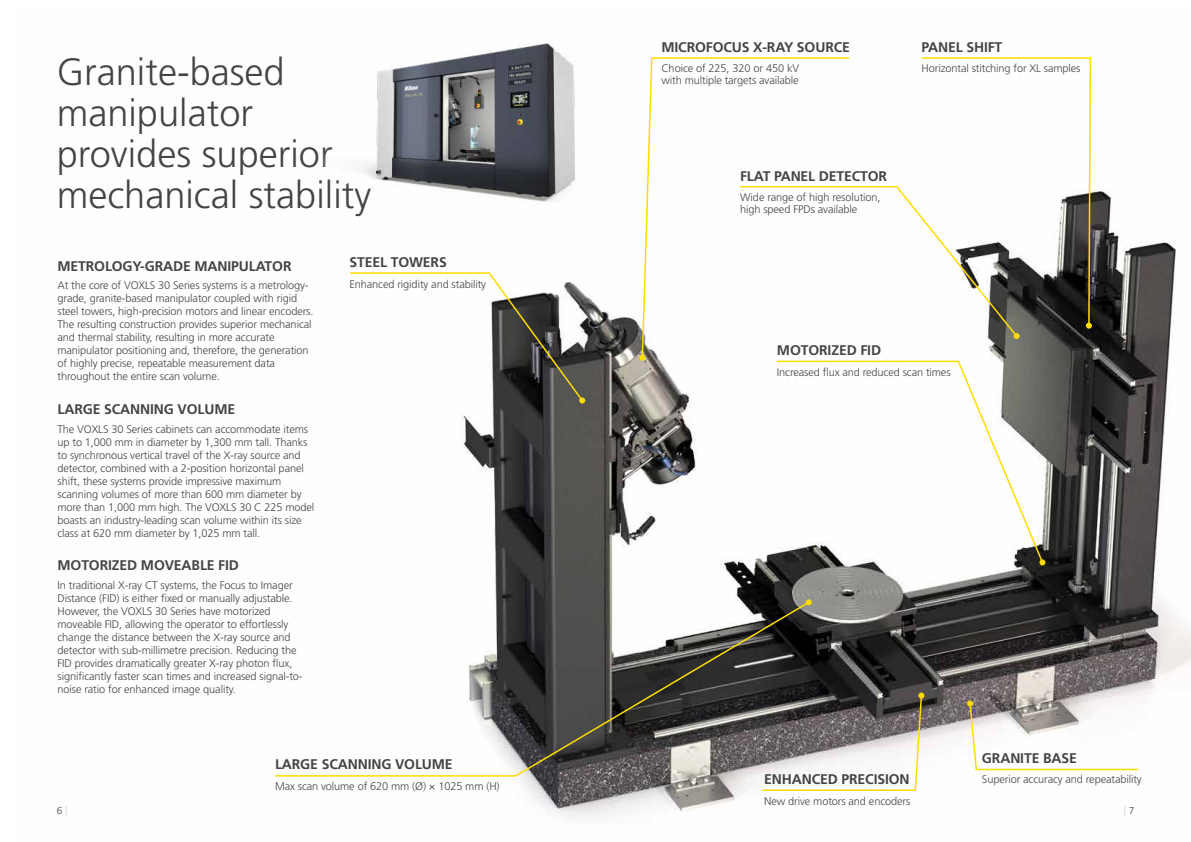
<style>
.page{position:relative;width:1191px;height:842px;background:#fff}
.page>*{position:absolute;margin:0;border:0;box-sizing:border-box;transform-origin:0 0}
.t1{font:300 38px/41px "Frutiger LT Std";color:#454347}
.t2{font:700 14px "Frutiger LT Std";letter-spacing:-.01em;color:#454347}
.t3{font:300 11px/13px "Frutiger LT Std";letter-spacing:-.01em;color:#454347}
.t4{font:300 10px "Frutiger LT Std";color:#454347}
.t5{font:700 10px "Frutiger LT Std";color:#d8dbdc}
.s1{font-weight:700;color:#d8dbdc}
.s2{font-weight:300;color:#454347}
</style>
<div class="page">
<img style="left:461px;top:57px;width:730px;height:760px">
<svg style="left:641px;top:57px;width:209px;height:302px"></svg>
<svg style="left:639px;top:355px;width:6px;height:6px"></svg>
<svg style="left:920px;top:57px;width:171px;height:270px"></svg>
<svg style="left:1086px;top:323px;width:6px;height:6px"></svg>
<svg style="left:775px;top:360px;width:269px;height:204px"></svg>
<svg style="left:1039px;top:559px;width:6px;height:6px"></svg>
<svg style="left:967px;top:700px;width:172px;height:71px"></svg>
<svg style="left:275px;top:600px;width:536px;height:177px"></svg>
<svg style="left:805px;top:599px;width:6px;height:6px"></svg>
<svg style="left:760px;top:692px;width:164px;height:100px"></svg>
<svg style="left:350px;top:271px;width:235px;height:132px"></svg>
<svg style="left:738px;top:185px;width:280px;height:153px"></svg>
<svg style="left:1013px;top:333px;width:6px;height:6px"></svg>
<img style="left:360px;top:43px;width:266px;height:190px">
<h1 class="t1" style="left:57px;top:52px;width:316px">Granite-based manipulator provides superior mechanical stability</h1>
<p class="t2" style="left:57px;top:258px;width:236px">METROLOGY-GRADE MANIPULATOR</p>
<p class="t3" style="left:57px;top:279px;width:257px">At the core of VOXLS 30 Series systems is a metrology&shy;grade, granite-based manipulator coupled with rigid steel towers, high-precision motors and linear encoders.<br>The resulting construction provides superior mechanical and thermal stability, resulting in more accurate manipulator positioning and, therefore, the generation of highly precise, repeatable measurement data throughout the entire scan volume.</p>
<p class="t2" style="left:57px;top:401px;width:179px">LARGE SCANNING VOLUME</p>
<p class="t3" style="left:57px;top:423px;width:258px">The VOXLS 30 Series cabinets can accommodate items up to 1,000 mm in diameter by 1,300 mm tall. Thanks to synchronous vertical travel of the X-ray source and detector, combined with a 2-position horizontal panel shift, these systems provide impressive maximum scanning volumes of more than 600 mm diameter by more than 1,000 mm high. The VOXLS 30 C 225 model boasts an industry-leading scan volume within its size class at 620 mm diameter by 1,025 mm tall.</p>
<p class="t2" style="left:57px;top:557px;width:183px">MOTORIZED MOVEABLE FID</p>
<p class="t3" style="left:57px;top:579px;width:247px">In traditional X-ray CT systems, the Focus to Imager Distance (FID) is either fixed or manually adjustable.<br>However, the VOXLS 30 Series have motorized moveable FID, allowing the operator to effortlessly change the distance between the X-ray source and detector with sub-millimetre precision. Reducing the FID provides dramatically greater X-ray photon flux, significantly faster scan times and increased signal-to&shy;noise ratio for enhanced image quality.</p>
<p class="t2" style="left:349px;top:254px;width:99px">STEEL TOWERS</p>
<p class="t3" style="left:349px;top:277px;width:138px">Enhanced rigidity and stability</p>
<p class="t2" style="left:661px;top:39px;width:190px">MICROFOCUS X-RAY SOURCE</p>
<p class="t3" style="left:661px;top:63px;width:139px;line-height:12px">Choice of 225, 320 or 450 kV with multiple targets available</p>
<p class="t2" style="left:740px;top:167px;width:149px">FLAT PANEL DETECTOR</p>
<p class="t3" style="left:740px;top:191px;width:142px;line-height:12px">Wide range of high resolution, high speed FPDs available</p>
<p class="t2" style="left:921px;top:39px;width:82px">PANEL SHIFT</p>
<p class="t3" style="left:921px;top:62px;width:160px">Horizontal stitching for XL samples</p>
<p class="t2" style="left:777px;top:342px;width:106px">MOTORIZED FID</p>
<p class="t3" style="left:777px;top:366px;width:175px">Increased flux and reduced scan times</p>
<p class="t2" style="left:982px;top:750px;width:96px">GRANITE BASE</p>
<p class="t3" style="left:982px;top:773px;width:161px">Superior accuracy and repeatability</p>
<p class="t2" style="left:275px;top:756px;width:179px">LARGE SCANNING VOLUME</p>
<p class="t3" style="left:275px;top:779px;width:226px">Max scan volume of 620 mm (Ø) × 1025 mm (H)</p>
<p class="t2" style="left:764px;top:771px;width:147px">ENHANCED PRECISION</p>
<p class="t3" style="left:764px;top:794px;width:148px">New drive motors and encoders</p>
<p class="t4" style="left:57px;top:804px;width:12px">6 <span class="s1">|</span></p>
<p class="t5" style="left:1123px;top:803px;width:12px">| <span class="s2">7</span></p>
</div>
